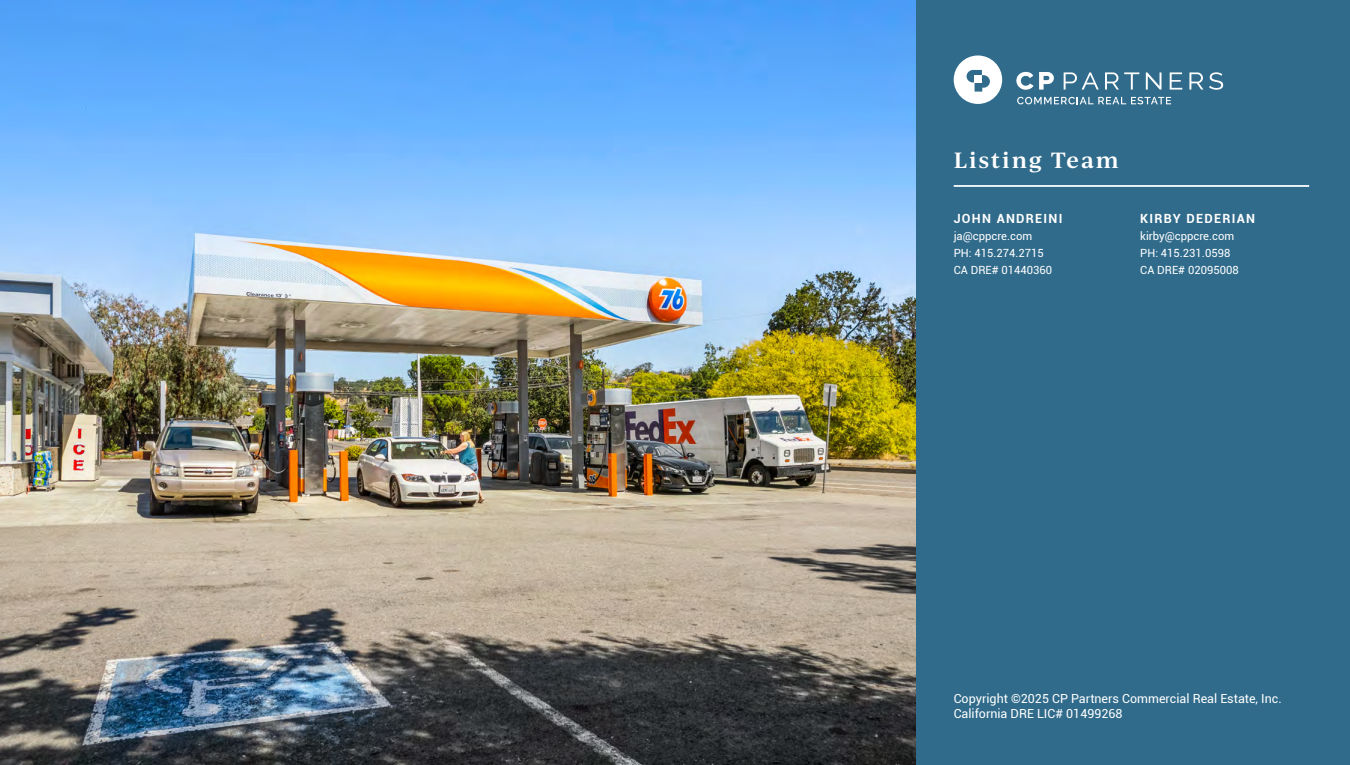
<style>
.page{position:relative;width:1350px;height:765px;background:#fff}
.page>*{position:absolute;margin:0;border:0;box-sizing:border-box;transform-origin:0 0}
.t1{font:600 21.12px "Ivy Journal";letter-spacing:.085em;color:#fff}
.t2{font:700 12.62px "Roboto";letter-spacing:.1em;color:#fff}
.t3{font:12.5px/15px "Roboto";color:#fff}
.t4{font:11.25px/16.9px "Roboto";color:#fff}
</style>
<div class="page">
<img style="left:0;top:0;width:916px;height:765px">
<div style="left:916px;top:0;width:434px;height:765px;background:#306b8b"></div>
<hr style="left:954px;top:185px;width:355px;height:2px;background:#fff">
<svg style="left:1016px;top:72px;width:38px;height:18px"></svg>
<svg style="left:1064px;top:72px;width:35px;height:18px"></svg>
<svg style="left:1105px;top:72px;width:34px;height:18px"></svg>
<svg style="left:1146px;top:72px;width:16px;height:18px"></svg>
<svg style="left:1170px;top:72px;width:12px;height:18px"></svg>
<svg style="left:1189px;top:72px;width:14px;height:18px"></svg>
<svg style="left:1209px;top:72px;width:14px;height:18px"></svg>
<svg style="left:954px;top:55px;width:48px;height:49px"></svg>
<div style="left:975px;top:75px;width:7px;height:7px;background:#fff"></div>
<svg style="left:1017px;top:97px;width:154px;height:7px"></svg>
<h1 class="t1" style="left:954px;top:144px;width:167px">Listing Team</h1>
<p class="t2" style="left:954px;top:210px;width:110px">JOHN ANDREINI</p>
<p class="t4" style="left:954px;top:227px;width:100px">ja@cppcre.com<br>PH: 415.274.2715<br>CA DRE# 01440360</p>
<p class="t2" style="left:1140px;top:210px;width:116px">KIRBY DEDERIAN</p>
<p class="t4" style="left:1140px;top:227px;width:100px">kirby@cppcre.com<br>PH: 415.231.0598<br>CA DRE# 02095008</p>
<p class="t3" style="left:954px;top:691px;width:330px">Copyright ©2025 CP Partners Commercial Real Estate, Inc.<br>California DRE LIC# 01499268</p>
</div>
